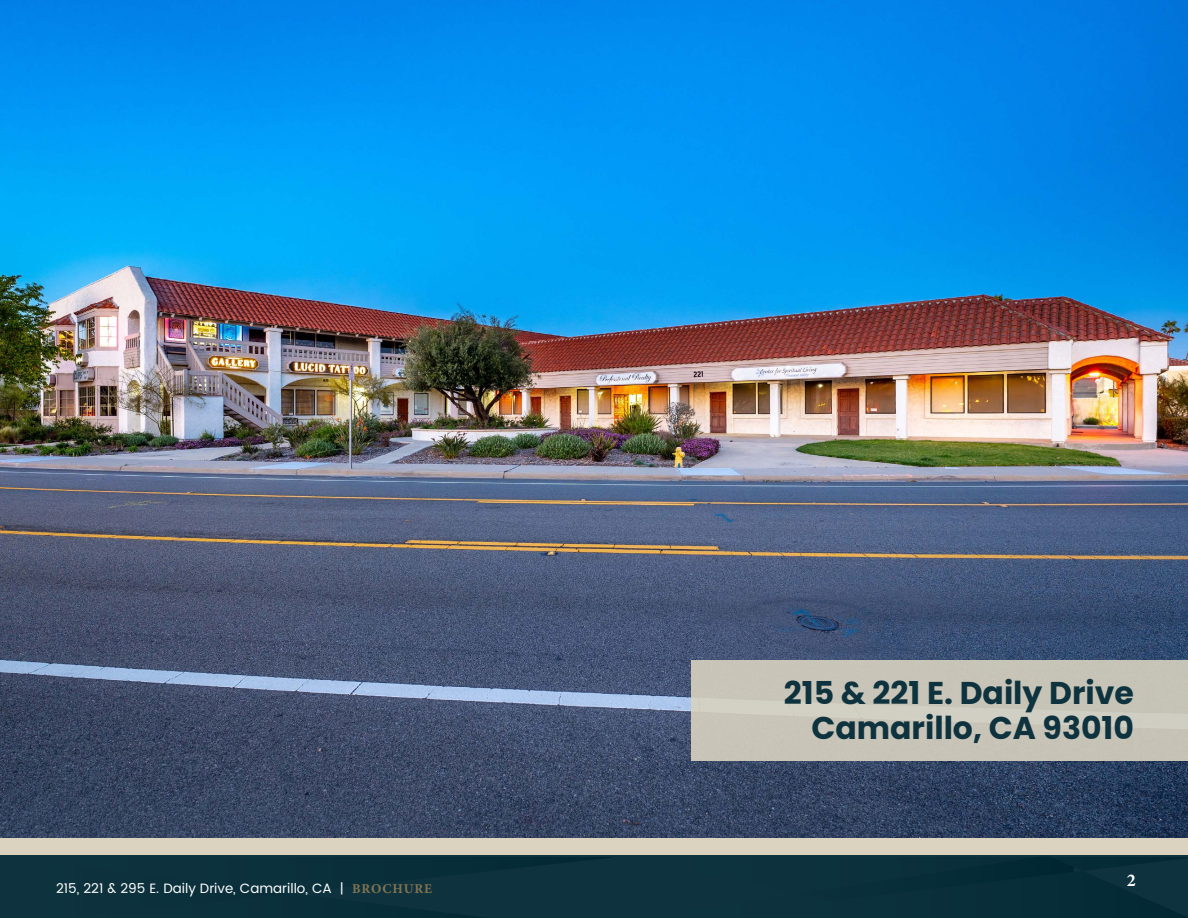
<style>
.page{position:relative;width:1188px;height:918px;background:#fff}
.page>*{position:absolute;margin:0;border:0;box-sizing:border-box;transform-origin:0 0}
.t1{font:31.5px/35.4px "Poppins";color:#0e333e;text-align:right}
.t2{font:700 18px "Minion Pro";color:#fff}
.t3{font:13.5px "Poppins";color:#fff}
.s1{font-family:"Minion Pro";font-weight:700;color:#827451}
</style>
<div class="page">
<div style="left:0;top:837px;width:1188px;height:81px;background:#0e333e"></div>
<div style="left:0;top:837px;width:1188px;height:18px;background:#dbd3c0"></div>
<img style="left:0;top:0;width:1188px;height:837px">
<div style="left:691px;top:661px;width:497px;height:100px;background:#c8c4b7"></div>
<p class="t3" style="left:56px;top:879px;width:377px">215, 221 &amp; 295 E. Daily Drive, Camarillo, CA | <span class="s1">BROCHURE</span></p>
<h1 class="t1" style="left:784px;top:675px;width:352px">215 &amp; 221 E. Daily Drive<br>Camarillo, CA 93010</h1>
<h2 class="t2" style="left:1127px;top:868px;width:10px">2</h2>
</div>
